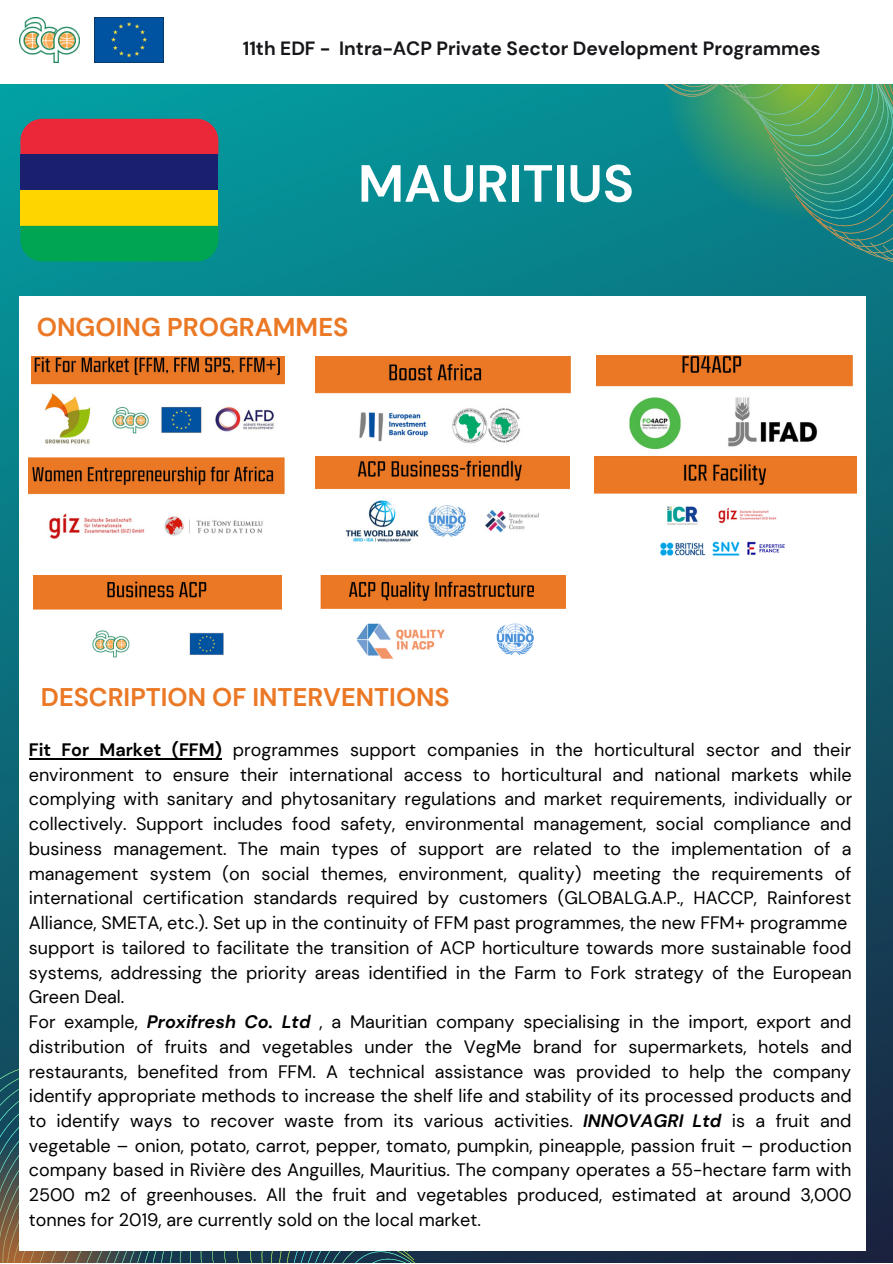
<style>
.page{position:relative;width:893px;height:1264px;background:#fff}
.page>*{position:absolute;margin:0;border:0;box-sizing:border-box;transform-origin:0 0}
.t1{font:700 52.2px "DM Sans";color:#fff}
.t2{font:700 25.65px "DM Sans";color:#eb7825}
.t3{font:700 25.5px "DM Sans";color:#eb7825}
.t4{font:700 19.2px "DM Sans";color:#17161a}
.t5{font:18px/24.8px "DM Sans";color:#000}
.s1{font-weight:700}
.s2{font-weight:700;font-style:italic}
</style>
<div class="page">
<img style="left:0;top:84px;width:892px;height:1178px">
<div style="left:586px;top:186px;width:164px;height:110px;background:#097f89"></div>
<svg style="left:582px;top:84px;width:121px;height:102px;background:#0b8a8e"></svg>
<svg style="left:703px;top:84px;width:47px;height:160px;background:#248e7a"></svg>
<svg style="left:750px;top:84px;width:142px;height:285px;background:#2e8e74"></svg>
<svg style="left:419px;top:1250px;width:175px;height:12px;background:#2b3e56"></svg>
<svg style="left:208px;top:1250px;width:211px;height:12px;background:#335462"></svg>
<svg style="left:0;top:1050px;width:208px;height:212px;background:#4d5d59"></svg>
<img style="left:95px;top:17px;width:68px;height:45px">
<img style="left:19px;top:17px;width:61px;height:45px">
<div style="left:19px;top:296px;width:846px;height:954px;background:#fff"></div>
<img style="left:596px;top:355px;width:259px;height:102px">
<img style="left:315px;top:356px;width:255px;height:88px">
<img style="left:31px;top:356px;width:253px;height:88px">
<img style="left:29px;top:457px;width:256px;height:82px">
<div style="left:20px;top:119px;width:198px;height:35px;background:#ea2839"></div>
<div style="left:20px;top:154px;width:198px;height:36px;background:#1a206d"></div>
<div style="left:20px;top:190px;width:198px;height:36px;background:#ffd500"></div>
<div style="left:20px;top:226px;width:198px;height:35px;background:#00a551"></div>
<img style="left:315px;top:457px;width:254px;height:85px">
<img style="left:34px;top:575px;width:247px;height:83px">
<img style="left:594px;top:457px;width:262px;height:99px">
<img style="left:320px;top:575px;width:245px;height:84px">
<hr style="left:29px;top:758px;width:193px;height:1px;background:#000">
<p class="t4" style="left:243px;top:36px;width:579px">11th EDF - Intra-ACP Private Sector Development Programmes</p>
<p class="t1" style="left:358px;top:150px;width:277px">MAURITIUS</p>
<p class="t2" style="left:37px;top:310px;width:313px">ONGOING PROGRAMMES</p>
<p class="t3" style="left:41px;top:681px;width:410px">DESCRIPTION OF INTERVENTIONS</p>
<p class="t5" style="left:29px;top:737px;width:825px"><span class="s1">Fit For Market (FFM)</span> programmes support companies in the horticultural sector and their environment to ensure their intern ational access to horticultural and national markets while complying with sanitary and phytosanitary regulations and market requirements, individually or collectively. Support includes food safety, environmental management, social compliance and business management. The main types of support are related to the implementation of a management system (on social themes, environment, quality) meeting the requirements of international certification standards required by customers (GLOBALG.A.P., HACCP, Rainforest Alliance, SMETA, etc.). Set up in the continuity of FFM past programmes, the new FFM+ programme support is tailored to facilitate the transition of ACP horticulture towards more sustainable food systems, addressing the priority areas identified in the Farm to Fork strategy of the European Green Deal.<br>For example, <span class="s2">Proxifresh Co. Ltd</span> , a Mauritian company specialising in the import, export and distribution of fruits and vegetables under the VegMe brand for supermarkets, hotels and restaurants, benefited from FFM. A technical assistance was provided to help the company identify appropriate methods to increase the shelf life and stability of its processed products and to identify ways to recover waste from its various activities. <span class="s2">INNOVAGRI Ltd</span> is a fruit and vegetable – onion, potato, carrot, pepper, tomato, pumpkin, pineapple, passion fruit – production company based in Rivière des Anguilles, Mauritius. The company operates a 55-hectare farm with 2500 m2 of greenhouses. All the fruit and vegetables produced, estimated at around 3,000 tonnes for 2019, are currently sold on the local market.</p>
</div>
